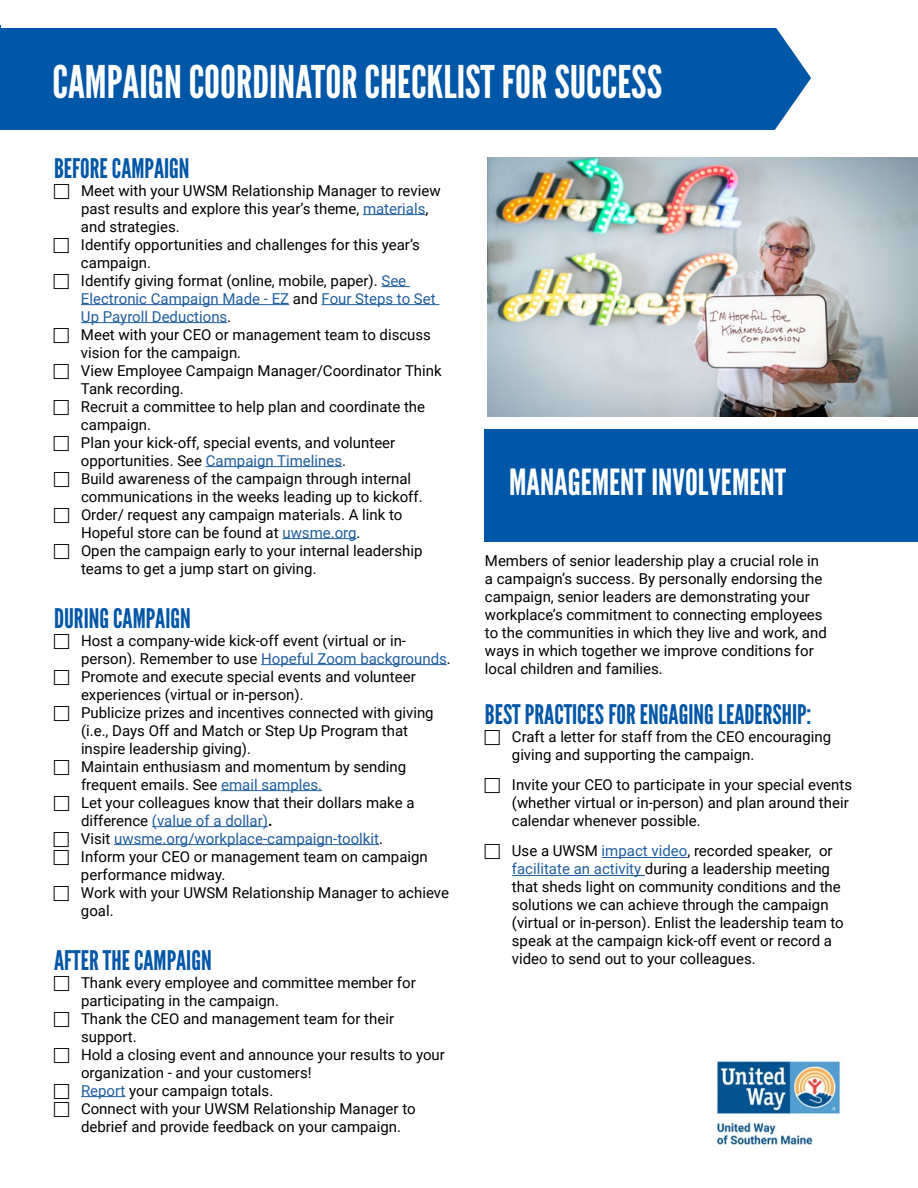
<style>
.page{position:relative;width:918px;height:1188px;background:#fff}
.page>*{position:absolute;margin:0;border:0;box-sizing:border-box;transform-origin:0 0}
.t1{font:45px "League Gothic";color:#fff}
.t2{font:36px "League Gothic";color:#fff}
.t3{font:27px "League Gothic";color:#0056a7}
.t4{font:15px/18px "Roboto";color:#000}
.s1{color:#215e9e}
.s2{font-weight:700}
</style>
<div class="page">
<hr style="left:363px;top:214px;width:62px;height:1px;background:#215e9e">
<svg style="left:381px;top:286px;width:29px;height:1px"></svg>
<hr style="left:81px;top:304px;width:208px;height:1px;background:#215e9e">
<hr style="left:322px;top:304px;width:117px;height:1px;background:#215e9e">
<hr style="left:81px;top:322px;width:146px;height:1px;background:#215e9e">
<hr style="left:206px;top:466px;width:136px;height:1px;background:#215e9e">
<hr style="left:282px;top:538px;width:75px;height:1px;background:#215e9e">
<hr style="left:261px;top:664px;width:186px;height:1px;background:#215e9e">
<hr style="left:221px;top:790px;width:101px;height:1px;background:#215e9e">
<hr style="left:152px;top:826px;width:116px;height:1px;background:#215e9e">
<hr style="left:114px;top:844px;width:265px;height:1px;background:#215e9e">
<hr style="left:81px;top:1096px;width:44px;height:1px;background:#215e9e">
<div style="left:1px;top:26px;width:752px;height:104px;background:#0056a7"></div>
<svg style="left:665px;top:27px;width:146px;height:103px"></svg>
<div style="left:485px;top:429px;width:433px;height:112px;background:#0056a7"></div>
<hr style="left:602px;top:857px;width:85px;height:1px;background:#215e9e">
<hr style="left:512px;top:875px;width:133px;height:1px;background:#215e9e">
<img style="left:487px;top:158px;width:431px;height:258px">
<img style="left:716px;top:1060px;width:125px;height:85px">
<div style="left:2px;top:0;width:789px;height:27px;background:#fff"></div>
<h1 class="t1" style="left:52px;top:55px;width:611px">CAMPAIGN COORDINATOR CHECKLIST FOR SUCCESS</h1>
<h3 class="t3" style="left:54px;top:152px;width:137px">BEFORE CAMPAIGN</h3>
<p class="t4" style="left:81px;top:181px;width:362px">Meet with your UWSM Relationship Manager to review past results and explore this year’s theme, <span class="s1">materials</span>, and strategies.<br>Identify opportunities and challenges for this year’s campaign.<br>Identify giving format (online, mobile, paper). <span class="s1">See Electronic Campaign Made - EZ</span> and <span class="s1">Four Steps to Set Up Payroll Deductions</span>.<br>Meet with your CEO or management team to discuss vision for the campaign.<br>View Employee Campaign Manager/Coordinator Think Tank recording.<br>Recruit a committee to help plan and coordinate the campaign.<br>Plan your kick-off, special events, and volunteer opportunities. See <span class="s1">Campaign Timelines</span>.<br>Build awareness of the campaign through internal communications in the weeks leading up to kickoff.<br>Order/ request any campaign materials. A link to Hopeful store can be found at <span class="s1">uwsme.org</span>.<br>Open the campaign early to your internal leadership teams to get a jump start on giving.</p>
<h3 class="t3" style="left:54px;top:602px;width:138px">DURING CAMPAIGN</h3>
<p class="t4" style="left:81px;top:631px;width:371px">Host a company-wide kick-off event (virtual or in&shy;person). Remember to use <span class="s1">Hopeful Zoom backgrounds</span>.<br>Promote and execute special events and volunteer experiences (virtual or in-person).<br>Publicize prizes and incentives connected with giving (i.e., Days Off and Match or Step Up Program that inspire leadership giving).<br>Maintain enthusiasm and momentum by sending frequent emails. See <span class="s1">email samples.<br></span>Let your colleagues know that their dollars make a difference <span class="s1">(value of a dollar)</span><span class="s2">.<br></span>Visit <span class="s1">uwsme.org/workplace-campaign-toolkit</span>.<br>Inform your CEO or management team on campaign performance midway.<br>Work with your UWSM Relationship Manager to achieve goal.</p>
<h3 class="t3" style="left:54px;top:944px;width:159px">AFTER THE CAMPAIGN</h3>
<p class="t4" style="left:81px;top:973px;width:365px">Thank every employee and committee member for participating in the campaign.<br>Thank the CEO and management team for their support.<br>Hold a closing event and announce your results to your organization - and your customers!<br><span class="s1">Report</span> your campaign totals.<br>Connect with your UWSM Relationship Manager to debrief and provide feedback on your campaign.</p>
<h2 class="t2" style="left:509px;top:461px;width:278px">MANAGEMENT INVOLVEMENT</h2>
<p class="t4" style="left:485px;top:551px;width:343px">Members of senior leadership play a crucial role in a campaign’s success. By personally endorsing the campaign, senior leaders are demonstrating your workplace’s commitment to connecting employees to the communities in which they live and work, and ways in which together we improve conditions for local children and families.</p>
<h3 class="t3" style="left:485px;top:699px;width:328px">BEST PRACTICES FOR ENGAGING LEADERSHIP:</h3>
<p class="t4" style="left:512px;top:728px;width:321px">Craft a letter for staff from the CEO encouraging giving and supporting the campaign.</p>
<p class="t4" style="left:512px;top:776px;width:342px">Invite your CEO to participate in your special events (whether virtual or in-person) and plan around their calendar whenever possible.</p>
<p class="t4" style="left:512px;top:842px;width:333px">Use a UWSM <span class="s1">impact video</span>, recorded speaker, or <span class="s1">facilitate an activity</span> during a leadership meeting that sheds light on community conditions and the solutions we can achieve through the campaign (virtual or in-person). Enlist the leadership team to speak at the campaign kick-off event or record a video to send out to your colleagues.</p>
</div>
